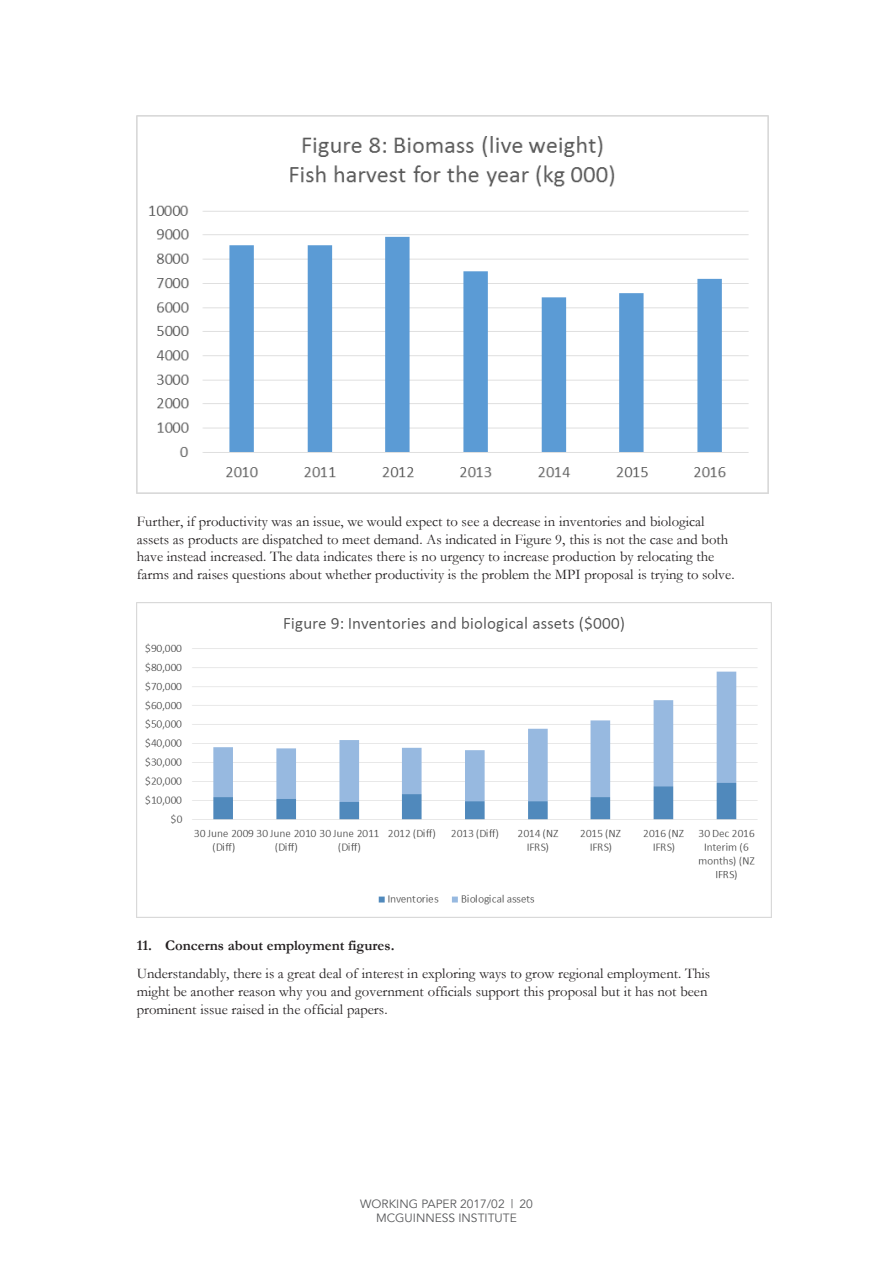
<style>
.page{position:relative;width:893px;height:1263px;background:#fff}
.page>*{position:absolute;margin:0;border:0;box-sizing:border-box;transform-origin:0 0}
.t1{font:14.7px/17.9px "Garamond";color:#231f20}
.t2{font:700 14.7px "Garamond";letter-spacing:-.005em;color:#231f20}
.t3{font:12px/13.5px "Avenir";color:#57585a;text-align:center}
</style>
<div class="page">
<img style="left:137px;top:115px;width:631px;height:379px">
<img style="left:137px;top:602px;width:635px;height:315px">
<p class="t1" style="left:137px;top:512px;width:599px">Further, if productivity was an issue, we would expect to see a decrease in inventories and biological assets as products are dispatched to meet demand. As indicated in Figure 9, this is not the case and both have instead increased. The data indicates there is no urgency to increase production by relocating the farms and raises questions about whether productivity is the problem the MPI proposal is trying to solve.</p>
<p class="t2" style="left:137px;top:935px;width:259px">11. Concerns about employment figures.</p>
<p class="t1" style="left:137px;top:964px;width:575px">Understandably, there is a great deal of interest in exploring ways to grow regional employment. This might be another reason why you and government officials support this proposal but it has not been prominent issue raised in the official papers.</p>
<p class="t3" style="left:360px;top:1197px;width:174px">WORKING PAPER 2017/02 | 20<br>MCGUINNESS INSTITUTE</p>
</div>
